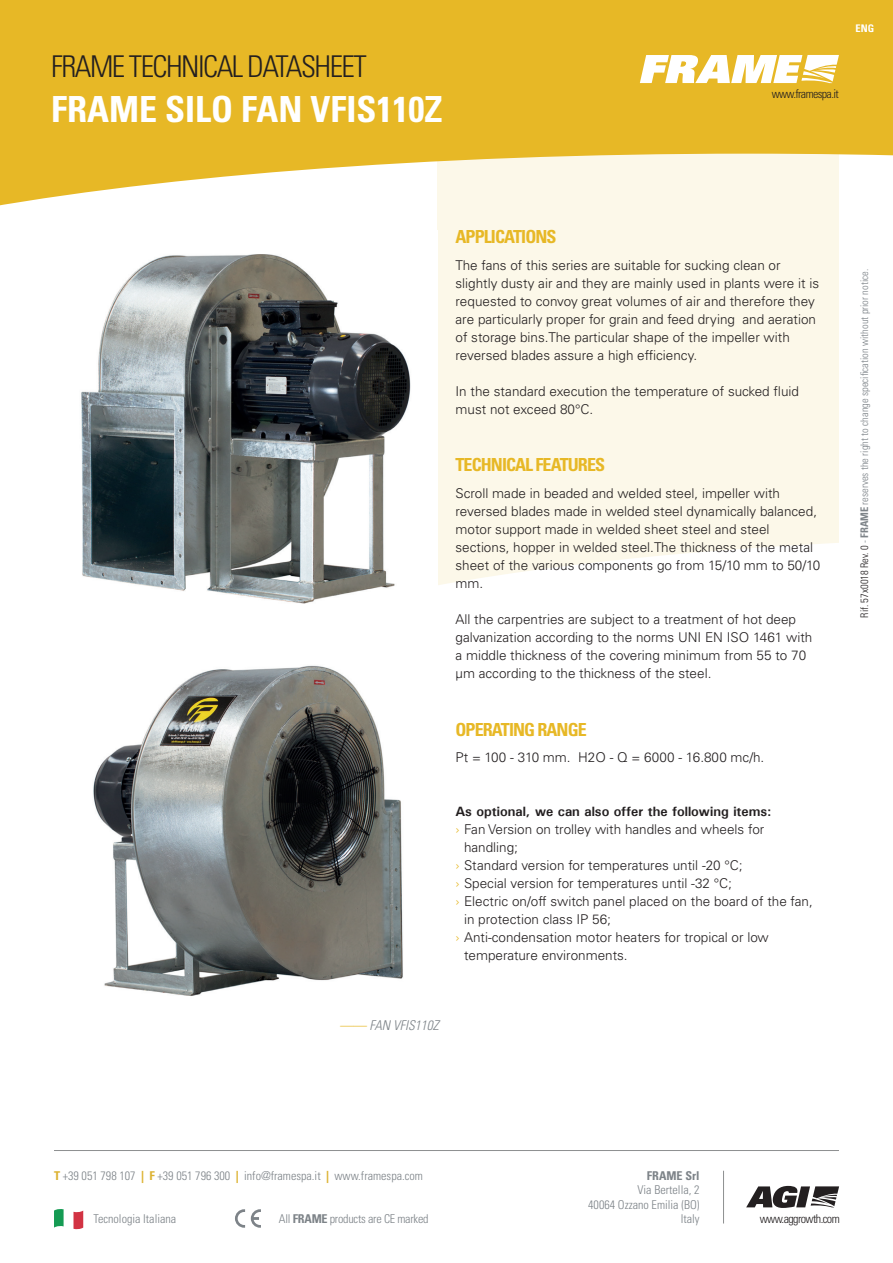
<style>
.page{position:relative;width:893px;height:1263px;background:#fff}
.page>*{position:absolute;margin:0;border:0;box-sizing:border-box;transform-origin:0 0}
.t1{font:700 condensed 36px "Univers LT Std";color:#fff}
.t2{font:300 condensed 30px "Univers LT Std";letter-spacing:-.05em;color:#231f20}
.t3{font:700 condensed 18px "Univers LT Std";letter-spacing:-.05em;color:#e7b826}
.t4{font:300 13.5px/18px "Univers LT Std";color:#231f20}
.t5{font:700 13.5px "Univers";color:#231f20}
.t6{font:italic 300 condensed 13.5px "Univers LT Std";color:#7d8388}
.t7{font:300 condensed 12.15px/14.5px "Univers LT Std";color:#7d8388;text-align:right}
.t8{font:300 condensed 12.15px "Univers LT Std";letter-spacing:-.02em;color:#7d8388}
.t9{font:300 condensed 12.15px "Univers LT Std";letter-spacing:-.05em;color:#231f20}
.t10{font:700 condensed 12.15px "Univers LT Std";color:#7d8388}
.t11{font:300 condensed 12px "Univers LT Std";letter-spacing:-.05em;color:#231f20}
.t12{font:300 condensed 10.5px "Univers LT Std";color:#7d8388}
.t13{font:700 condensed 10.5px "Univers LT Std";color:#fff}
.s1{font-family:"DIN Next LT Pro";color:#e7b826}
.s2{color:#e7b826}
.s3{color:#231f20}
.s4{font-weight:700}
.s5{font-weight:700;color:#dcb231}
</style>
<div class="page">
<svg style="left:0;top:0;width:893px;height:206px;background:#e9be3a"></svg>
<svg style="left:640px;top:55px;width:199px;height:28px"></svg>
<hr style="left:54px;top:1150px;width:785px;height:1px;background:#8e9091">
<svg style="left:746px;top:1186px;width:93px;height:22px"></svg>
<hr style="left:723px;top:1171px;width:1px;height:52px;background:#8e9091">
<svg style="left:54px;top:1209px;width:29px;height:20px"></svg>
<svg style="left:235px;top:1209px;width:10px;height:19px"></svg>
<svg style="left:251px;top:1209px;width:10px;height:19px"></svg>
<div style="left:437px;top:140px;width:402px;height:477px;background:#fcf8e9"></div>
<svg style="left:437px;top:537px;width:402px;height:80px;fill:#fff"></svg>
<img style="left:93px;top:665px;width:310px;height:331px">
<img style="left:81px;top:254px;width:330px;height:350px">
<h2 class="t2" style="left:51px;top:48px;width:317px">FRAME TECHNICAL DATASHEET</h2>
<h1 class="t1" style="left:51px;top:87px;width:393px">FRAME SILO FAN VFIS110Z</h1>
<p class="t13" style="left:855px;top:21px;width:20px">ENG</p>
<p class="t11" style="left:772px;top:87px;width:68px">www.framespa.it</p>
<h3 class="t3" style="left:455px;top:226px;width:103px">APPLICATIONS</h3>
<p class="t4" style="left:455px;top:256px;width:365px">The fans of this series are suitable for sucking clean or slightly dusty air and they are mainly used in plants were it is requested to convoy great volumes of air and therefore they are particularly proper for grain and feed drying and aeration of storage bins.The particular shape of the impeller with reversed blades assure a high efficiency.</p>
<p class="t4" style="left:455px;top:382px;width:345px">In the standard execution the temperature of sucked fluid must not exceed 80°C.</p>
<h3 class="t3" style="left:455px;top:454px;width:151px">TECHNICAL FEATURES</h3>
<p class="t4" style="left:455px;top:484px;width:366px">Scroll made in beaded and welded steel, impeller with reversed blades made in welded steel dynamically balanced, motor support made in welded sheet steel and steel sections, hopper in welded steel.The thickness of the metal sheet of the various components go from 15/10 mm to 50/10 mm.</p>
<p class="t4" style="left:455px;top:610px;width:358px">All the carpentries are subject to a treatment of hot deep galvanization according to the norms UNI EN ISO 1461 with a middle thickness of the covering minimum from 55 to 70 µm according to the thickness of the steel.</p>
<h3 class="t3" style="left:455px;top:718px;width:133px">OPERATING RANGE</h3>
<p class="t4" style="left:455px;top:748px;width:310px">Pt = 100 - 310 mm. H2O - Q = 6000 - 16.800 mc/h.</p>
<p class="t5" style="left:455px;top:803px;width:318px">As optional, we can also offer the following items:</p>
<p class="t4" style="left:455px;top:820px;width:310px"><span class="s1">›</span> Fan Version on trolley with handles and wheels for</p>
<p class="t4" style="left:464px;top:838px;width:56px">handling;</p>
<p class="t4" style="left:455px;top:856px;width:289px"><span class="s1">›</span> Standard version for temperatures until -20 °C;</p>
<p class="t4" style="left:455px;top:874px;width:278px"><span class="s1">›</span> Special version for temperatures until -32 °C;</p>
<p class="t4" style="left:455px;top:892px;width:359px"><span class="s1">›</span> Electric on/off switch panel placed on the board of the fan,</p>
<p class="t4" style="left:464px;top:910px;width:149px">in protection class IP 56;</p>
<p class="t4" style="left:455px;top:928px;width:315px"><span class="s1">›</span> Anti-condensation motor heaters for tropical or low</p>
<p class="t4" style="left:464px;top:946px;width:165px">temperature environments.</p>
<p class="t6" style="left:339px;top:1017px;width:101px"><span class="s2">——</span> FAN VFIS110Z</p>
<p class="t12" style="left:858px;top:618px;width:350px;rotate:-90deg"><span class="s3">Rif. 57x0018 Rev. 0</span> - <span class="s4">FRAME</span> reserves the right to change specification without prior notice.</p>
<p class="t7" style="left:54px;top:1168px;width:371px"><span class="s5">T</span> +39 051 798 107 <span class="s5">| F</span> +39 051 796 300 <span class="s5">|</span> info@framespa.it <span class="s5">|</span> www.framespa.com</p>
<p class="t10" style="left:647px;top:1168px;width:54px">FRAME Srl</p>
<p class="t7" style="left:588px;top:1182px;width:113px">Via Bertella, 2<br>40064 Ozzano Emilia (BO)</p>
<p class="t7" style="left:94px;top:1212px;width:84px">Tecnologia Italiana</p>
<p class="t8" style="left:279px;top:1211px;width:151px">All <span class="s4">FRAME</span> products are CE marked</p>
<p class="t7" style="left:681px;top:1212px;width:20px">Italy</p>
<p class="t9" style="left:760px;top:1211px;width:82px">www.aggrowth.com</p>
</div>
